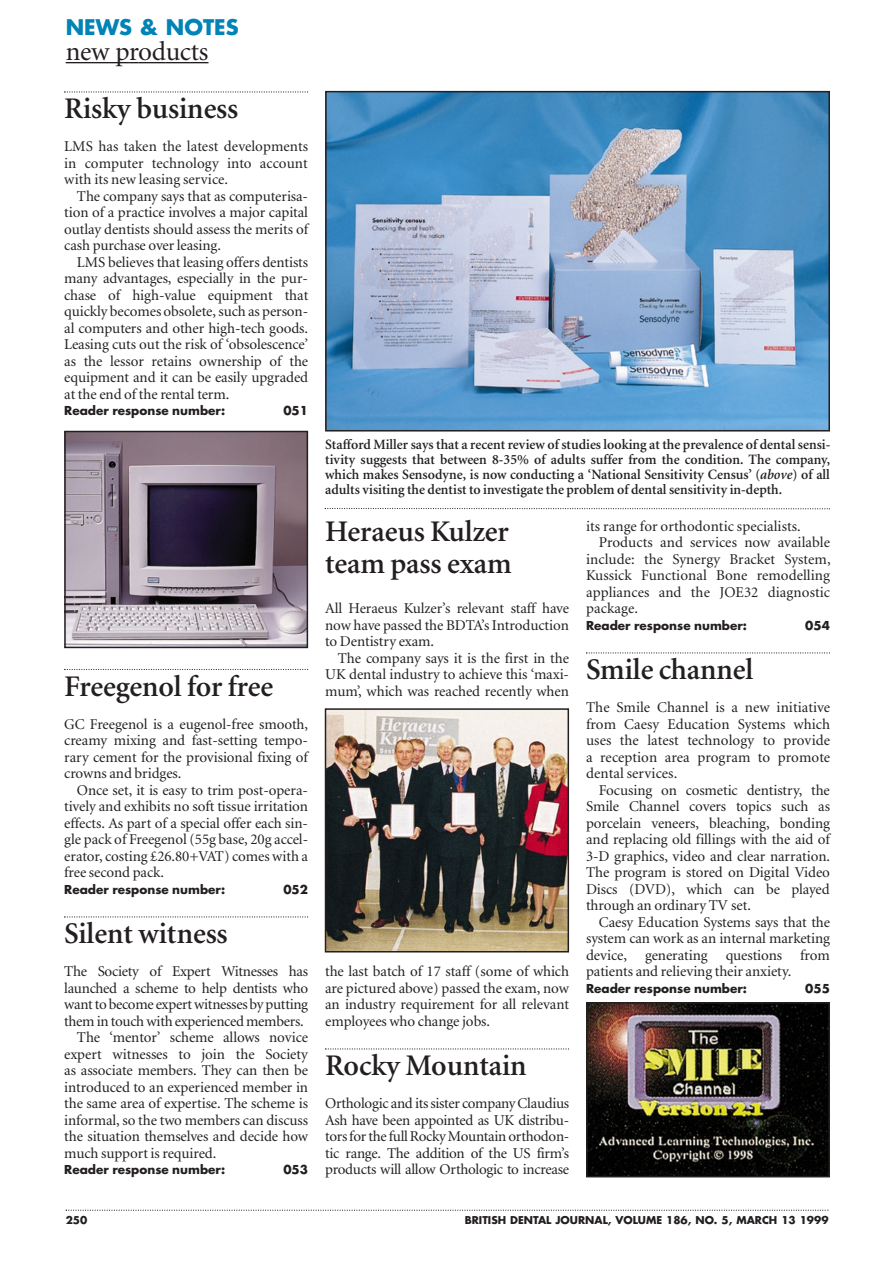
<style>
.page{position:relative;width:893px;height:1263px;background:#fff}
.page>*{position:absolute;margin:0;border:0;box-sizing:border-box;transform-origin:0 0}
.t1{font:600 30px/31.5px "Minion";letter-spacing:-.005em;color:#231f20}
.t2{font:27px "Minion";letter-spacing:-.015em;color:#231f20}
.t3{font:700 21px "Futura";color:#0083b6}
.t4{font:15px/16.5px "Minion";letter-spacing:-.005em;color:#231f20;text-align:justify}
.t5{font:600 14.25px/15px "Minion";color:#231f20;text-align:justify}
.t6{font:700 12px "Futura";color:#231f20}
.t7{font:700 10.5px "Futura";color:#231f20}
.s1{font-style:italic}
</style>
<div class="page">
<svg style="left:586px;top:652px;width:244px;height:2px"></svg>
<svg style="left:325px;top:1048px;width:244px;height:2px"></svg>
<svg style="left:66px;top:62px;width:25px;height:1px"></svg>
<hr style="left:91px;top:62px;width:38px;height:1px;background:#231f20">
<svg style="left:129px;top:62px;width:79px;height:1px"></svg>
<svg style="left:64px;top:91px;width:244px;height:2px"></svg>
<svg style="left:64px;top:669px;width:244px;height:1px"></svg>
<svg style="left:64px;top:916px;width:244px;height:2px"></svg>
<svg style="left:66px;top:1210px;width:762px;height:1px"></svg>
<img style="left:328px;top:94px;width:499px;height:335px">
<div style="left:325px;top:91px;width:505px;height:341px;border:2px solid #231f20"></div>
<svg style="left:325px;top:508px;width:505px;height:1px"></svg>
<img style="left:67px;top:434px;width:238px;height:211px">
<div style="left:64px;top:431px;width:244px;height:217px;border:2px solid #231f20"></div>
<img style="left:589px;top:1005px;width:238px;height:169px">
<div style="left:586px;top:1002px;width:244px;height:175px;border:2px solid #231f20"></div>
<img style="left:328px;top:711px;width:238px;height:239px">
<div style="left:325px;top:708px;width:244px;height:245px;border:2px solid #231f20"></div>
<h3 class="t3" style="left:66px;top:18px;width:174px">NEWS &amp; NOTES</h3>
<h2 class="t2" style="left:66px;top:41px;width:144px">new products</h2>
<h1 class="t1" style="left:64px;top:95px;width:176px">Risky business</h1>
<p class="t4" style="left:64px;top:139px;width:245px">LMS has taken the latest developments in computer technology into account with its new leasing service.</p>
<p class="t4" style="left:64px;top:189px;width:245px;text-indent:13px">The company says that as computerisa&shy;tion of a practice involves a major capital outlay dentists should assess the merits of cash purchase over leasing.</p>
<p class="t4" style="left:64px;top:255px;width:245px;text-indent:13px">LMS believes that leasing offers dentists many advantages, especially in the pur&shy;chase of high-value equipment that quickly becomes obsolete, such as person&shy;al computers and other high-tech goods.<br>Leasing cuts out the risk of ‘obsolescence’ as the lessor retains ownership of the equipment and it can be easily upgraded at the end of the rental term.</p>
<p class="t6" style="left:64px;top:405px;width:162px">Reader response number:</p>
<p class="t6" style="left:283px;top:405px;width:26px">051</p>
<p class="t5" style="left:325px;top:438px;width:506px">Stafford Miller says that a recent review of studies looking at the prevalence of dental sensi&shy;tivity suggests that between 8-35% of adults suffer from the condition. The company, which makes Sensodyne, is now conducting a ‘National Sensitivity Census’ (<span class="s1">above</span>) of all adults visiting the dentist to investigate the problem of dental sensitivity in-depth.</p>
<p class="t4" style="left:586px;top:519px;width:216px">its range for orthodontic specialists.</p>
<p class="t4" style="left:599px;top:535px;width:233px">Products and services now available</p>
<p class="t4" style="left:586px;top:552px;width:246px">include: the Synergy Bracket System,</p>
<p class="t4" style="left:586px;top:568px;width:245px">Kussick Functional Bone remodelling</p>
<p class="t4" style="left:586px;top:585px;width:245px">appliances and the JOE32 diagnostic</p>
<p class="t4" style="left:586px;top:601px;width:53px">package.</p>
<p class="t6" style="left:586px;top:620px;width:162px">Reader response number:</p>
<p class="t6" style="left:805px;top:620px;width:26px">054</p>
<h1 class="t1" style="left:586px;top:656px;width:169px">Smile channel</h1>
<p class="t4" style="left:586px;top:700px;width:245px">The Smile Channel is a new initiative from Caesy Education Systems which uses the latest technology to provide a reception area program to promote dental services.</p>
<p class="t4" style="left:586px;top:783px;width:245px;text-indent:13px">Focusing on cosmetic dentistry, the Smile Channel covers topics such as porcelain veneers, bleaching, bonding and replacing old fillings with the aid of 3-D graphics, video and clear narration.<br>The program is stored on Digital Video Discs (DVD), which can be played through an ordinary TV set.</p>
<p class="t4" style="left:586px;top:915px;width:245px;text-indent:13px">Caesy Education Systems says that the system can work as an internal marketing device, generating questions from patients and relieving their anxiety.</p>
<p class="t6" style="left:586px;top:983px;width:162px">Reader response number:</p>
<p class="t6" style="left:805px;top:983px;width:26px">055</p>
<h1 class="t1" style="left:325px;top:519px;width:188px">Heraeus Kulzer team pass exam</h1>
<p class="t4" style="left:325px;top:601px;width:245px">All Heraeus Kulzer’s relevant staff have now have passed the BDTA’s Introduction to Dentistry exam.</p>
<p class="t4" style="left:325px;top:651px;width:245px;text-indent:13px">The company says it is the first in the UK dental industry to achieve this ‘maxi&shy;mum’, which was reached recently when</p>
<h1 class="t1" style="left:64px;top:673px;width:210px">Freegenol for free</h1>
<p class="t4" style="left:64px;top:717px;width:245px">GC Freegenol is a eugenol-free smooth, creamy mixing and fast-setting tempo&shy;rary cement for the provisional fixing of crowns and bridges.</p>
<p class="t4" style="left:64px;top:783px;width:245px;text-indent:13px">Once set, it is easy to trim post-opera&shy;tively and exhibits no soft tissue irritation effects. As part of a special offer each sin&shy;gle pack of Freegenol (55g base, 20g accel&shy;erator, costing £26.80+VAT) comes with a free second pack.</p>
<p class="t6" style="left:64px;top:884px;width:162px">Reader response number:</p>
<p class="t6" style="left:283px;top:884px;width:26px">052</p>
<h1 class="t1" style="left:64px;top:920px;width:165px">Silent witness</h1>
<p class="t4" style="left:64px;top:964px;width:245px">The Society of Expert Witnesses has</p>
<p class="t4" style="left:64px;top:981px;width:245px">launched a scheme to help dentists who</p>
<p class="t4" style="left:64px;top:997px;width:245px">want to become expert witnesses by putting</p>
<p class="t4" style="left:64px;top:1014px;width:241px">them in touch with experienced members.</p>
<p class="t4" style="left:77px;top:1030px;width:232px">The ‘mentor’ scheme allows novice</p>
<p class="t4" style="left:64px;top:1047px;width:245px">expert witnesses to join the Society</p>
<p class="t4" style="left:64px;top:1063px;width:245px">as associate members. They can then be</p>
<p class="t4" style="left:64px;top:1080px;width:245px">introduced to an experienced member in</p>
<p class="t4" style="left:64px;top:1096px;width:245px">the same area of expertise. The scheme is</p>
<p class="t4" style="left:64px;top:1113px;width:245px">informal, so the two members can discuss</p>
<p class="t4" style="left:64px;top:1129px;width:245px">the situation themselves and decide how</p>
<p class="t4" style="left:64px;top:1146px;width:154px">much support is required.</p>
<p class="t6" style="left:64px;top:1164px;width:162px">Reader response number:</p>
<p class="t6" style="left:283px;top:1164px;width:26px">053</p>
<p class="t7" style="left:66px;top:1215px;width:23px">250</p>
<p class="t7" style="left:464px;top:1215px;width:365px">BRITISH DENTAL JOURNAL, VOLUME 186, NO. 5, MARCH 13 1999</p>
<p class="t4" style="left:325px;top:964px;width:245px">the last batch of 17 staff (some of which are pictured above) passed the exam, now an industry requirement for all relevant employees who change jobs.</p>
<h1 class="t1" style="left:325px;top:1052px;width:203px">Rocky Mountain</h1>
<p class="t4" style="left:325px;top:1096px;width:246px">Orthologic and its sister company Claudius Ash have been appointed as UK distribu&shy;tors for the full Rocky Mountain orthodon&shy;tic range. The addition of the US firm’s products will allow Orthologic to increase</p>
</div>
